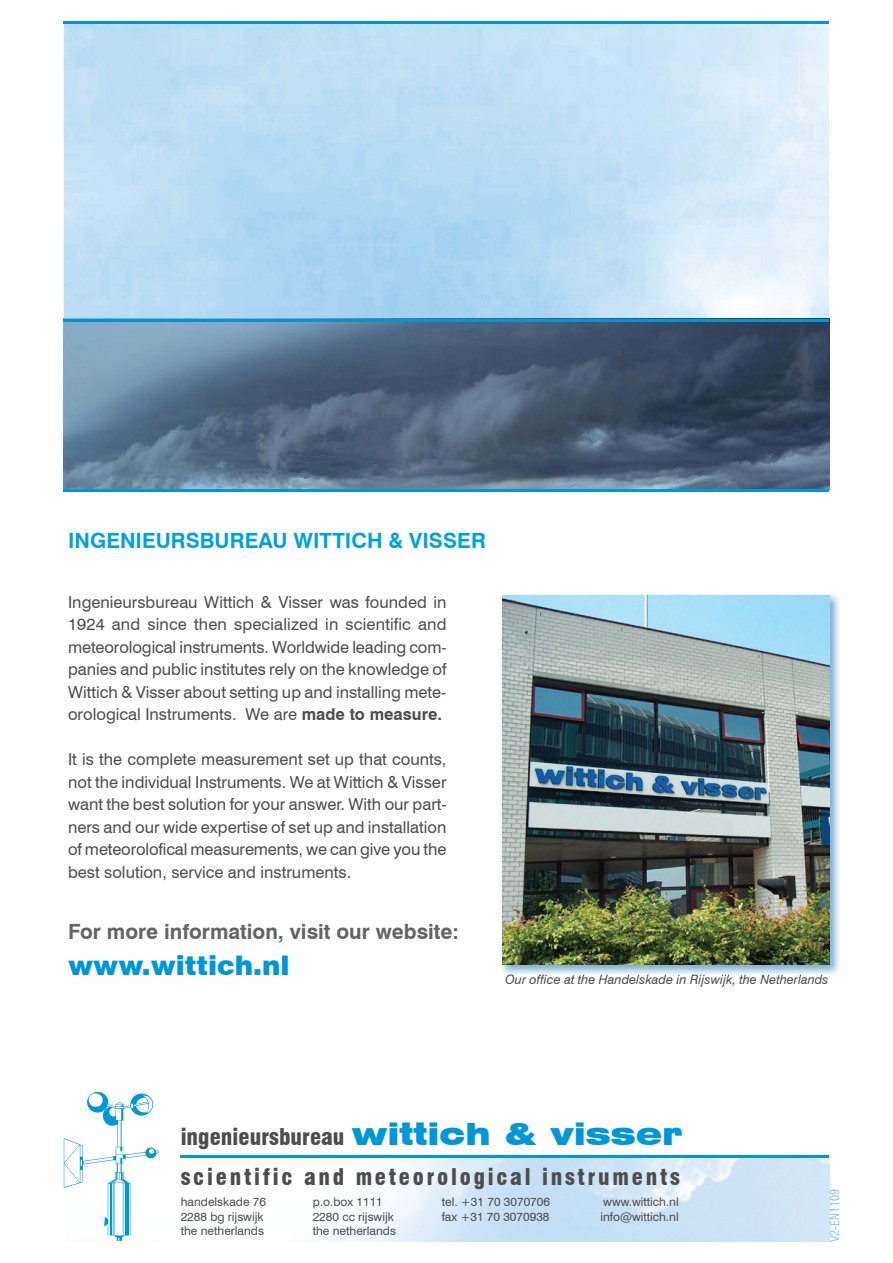
<style>
.page{position:relative;width:893px;height:1263px;background:#fff}
.page>*{position:absolute;margin:0;border:0;box-sizing:border-box;transform-origin:0 0}
.t1{font:900 27px "Swiss 721 BT";color:#0097d8}
.t2{font:900 condensed 22.5px/40px "Swiss 721 BT";letter-spacing:.12em;color:#4d4d4f}
.t3{font:700 21px "Swiss 721 BT";color:#636467}
.t4{font:700 21px "Swiss 721 BT";color:#00a2dd}
.t5{font:16.5px/22.5px "Swiss 721 BT";color:#4d4d4f;text-align:justify}
.t6{font:italic 12.75px "Swiss 721 BT";color:#4d4d4f}
.t7{font:12px "Swiss 721 BT";color:#4d4d4f}
.t8{font:condensed 12px "Swiss 721 BT";color:#86c1e9}
.s1{font-weight:700}
.s2{font-stretch:expanded;font-size:30px;color:#0097d8}
</style>
<div class="page">
<img style="left:180px;top:1157px;width:649px;height:85px">
<hr style="left:181px;top:1155px;width:648px;height:2px;background:#0097d8">
<svg style="left:64px;top:1092px;width:95px;height:149px"></svg>
<img style="left:64px;top:24px;width:765px;height:465px">
<hr style="left:64px;top:21px;width:765px;height:3px;background:#0097d8">
<img style="left:64px;top:321px;width:765px;height:2px">
<hr style="left:64px;top:489px;width:765px;height:2px;background:#0097d8">
<hr style="left:64px;top:319px;width:765px;height:2px;background:#0097d8">
<img style="left:501px;top:594px;width:338px;height:381px">
<img style="left:506px;top:974px;width:322px;height:1px">
<img style="left:502px;top:595px;width:327px;height:369px">
<p class="t4" style="left:68px;top:527px;width:419px">INGENIEURSBUREAU WITTICH &amp; VISSER</p>
<p class="t5" style="left:68px;top:591px;width:380px">Ingenieursbureau Wittich &amp; Visser was founded in 1924 and since then specialized in scientific and meteorological instruments. Worldwide leading com&shy;panies and public institutes rely on the knowledge of Wittich &amp; Visser about setting up and installing mete&shy;orological Instruments. We are <span class="s1">made to measure.</span></p>
<p class="t5" style="left:68px;top:748px;width:380px">It is the complete measurement set up that counts, not the individual Instruments. We at Wittich &amp; Visser want the best solution for your answer. With our part&shy;ners and our wide expertise of set up and installation of meteorolofical measurements, we can give you the best solution, service and instruments.</p>
<p class="t3" style="left:68px;top:918px;width:392px">For more information, visit our website:</p>
<h1 class="t1" style="left:68px;top:949px;width:223px">www.wittich.nl</h1>
<p class="t6" style="left:505px;top:971px;width:325px">Our office at the Handelskade in Rijswijk, the Netherlands</p>
<h2 class="t2" style="left:181px;top:1117px;width:503px">ingenieursbureau <span class="s2">wittich &amp; visser </span>scientific and meteorological instruments</h2>
<p class="t7" style="left:181px;top:1195px;width:87px">handelskade 76</p>
<p class="t7" style="left:313px;top:1195px;width:72px">p.o.box 1111</p>
<p class="t7" style="left:442px;top:1195px;width:110px">tel. +31 70 3070706</p>
<p class="t7" style="left:603px;top:1195px;width:77px">www.wittich.nl</p>
<p class="t7" style="left:181px;top:1209px;width:84px">2288 bg rijswijk</p>
<p class="t7" style="left:313px;top:1209px;width:83px">2280 cc rijswijk</p>
<p class="t7" style="left:442px;top:1209px;width:109px">fax +31 70 3070938</p>
<p class="t7" style="left:600px;top:1209px;width:80px">info@wittich.nl</p>
<p class="t7" style="left:181px;top:1223px;width:85px">the netherlands</p>
<p class="t7" style="left:313px;top:1223px;width:85px">the netherlands</p>
<p class="t8" style="left:828px;top:1242px;width:54px;rotate:-90deg">V2-EN1109</p>
</div>
